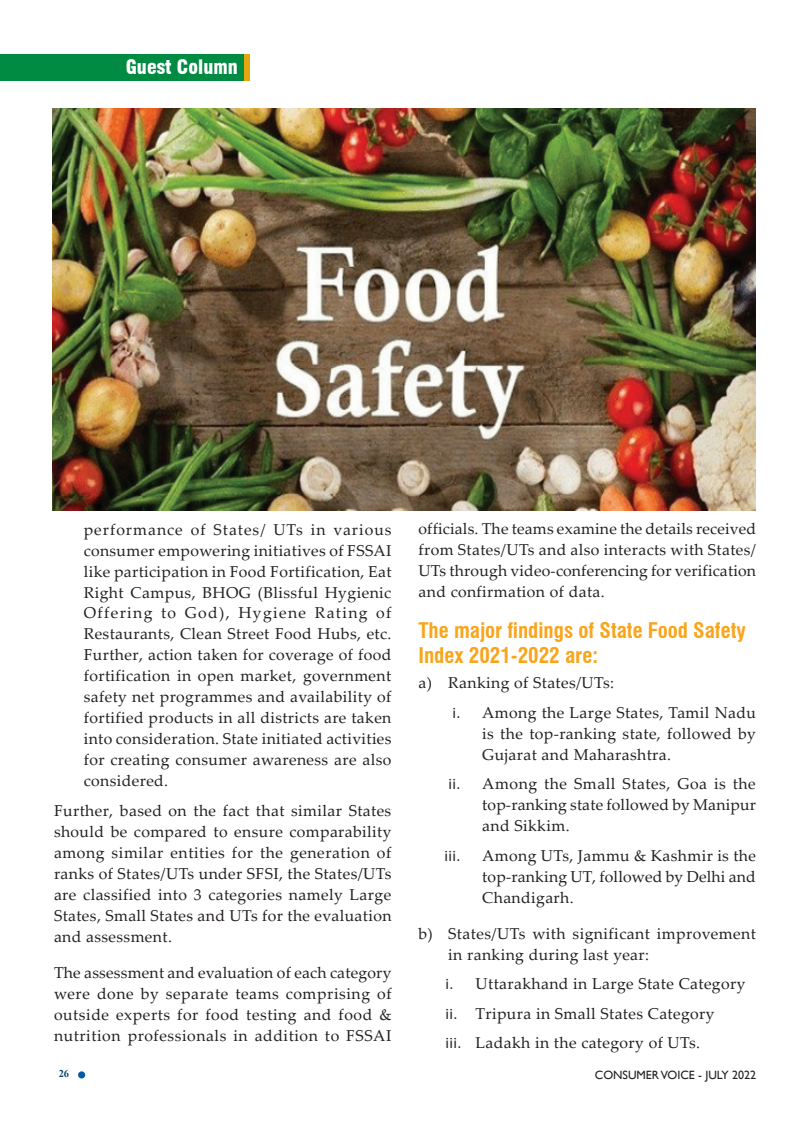
<style>
.page{position:relative;width:810px;height:1134px;background:#fff}
.page>*{position:absolute;margin:0;border:0;box-sizing:border-box;transform-origin:0 0}
.t1{font:700 condensed 21px/25.2px "Swiss 721 BT";color:#f9a51b}
.t2{font:900 condensed 19.5px "Swiss 721 BT";color:#fff}
.t3{font:15.75px/21px "Palatino Linotype";letter-spacing:.025em;color:#231f20;text-align:justify}
.t4{font:15.75px "Calibri";color:#231f20}
.t5{font:12px "Gill Sans";color:#231f20}
.t6{font:700 10.5px "Times New Roman";color:#074969}
.s1{font-family:"Calibri"}
</style>
<div class="page">
<div style="left:0;top:54px;width:244px;height:27px;background:#008b43"></div>
<div style="left:244px;top:54px;width:5px;height:27px;background:#e5a710"></div>
<div style="left:78px;top:1071px;width:7px;height:7px;background:#015aaa;border-radius:50%"></div>
<img style="left:52px;top:108px;width:704px;height:402px">
<p class="t2" style="left:126px;top:55px;width:114px">Guest Column</p>
<p class="t3" style="left:84px;top:518px;width:309px">performance of States/ UTs in various consumer empowering initiatives of FSSAI like participation in Food Fortification, Eat Right Campus, BHOG (Blissful Hygienic Offering to God), Hygiene Rating of Restaurants, Clean Street Food Hubs, etc.<br>Further, action taken for coverage of food fortification in open market, government safety net programmes and availability of fortified products in all districts are taken into consideration. State initiated activities for creating consumer awareness are also considered.</p>
<p class="t3" style="left:54px;top:799px;width:339px">Further, based on the fact that similar States should be compared to ensure comparability among similar entities for the generation of ranks of States/UTs under SFSI, the States/UTs are classified into 3 categories namely Large States, Small States and UTs for the evaluation and assessment.</p>
<p class="t3" style="left:54px;top:961px;width:339px">The assessment and evaluation of each category were done by separate teams comprising of outside experts for food testing and food &amp; nutrition professionals in addition to FSSAI</p>
<p class="t3" style="left:419px;top:518px;width:339px">officials. The teams examine the details received from States/UTs and also interacts with States/ UTs through video-conferencing for verification and confirmation of data.</p>
<h1 class="t1" style="left:418px;top:617px;width:329px">The major findings of State Food Safety<br>Index 2021-2022 are:</h1>
<p class="t3" style="left:453px;top:667px;width:305px;line-height:29.5px;text-indent:-34px">a) Ranking of States/UTs:<br><span class="s1">i.</span> Among the Large States, Tamil Nadu</p>
<p class="t3" style="left:482px;top:722px;width:275px">is the top-ranking state, followed by<br>Gujarat and Maharashtra.</p>
<p class="t3" style="left:482px;top:773px;width:275px;text-indent:-34px"><span class="s1">ii.</span> Among the Small States, Goa is the top-ranking state followed by Manipur and Sikkim.</p>
<p class="t4" style="left:445px;top:845px;width:17px">iii.</p>
<p class="t3" style="left:482px;top:844px;width:275px">Among UTs, Jammu &amp; Kashmir is the top-ranking UT, followed by Delhi and Chandigarh.</p>
<p class="t3" style="left:448px;top:922px;width:309px;text-indent:-30px">b) States/UTs with significant improvement in ranking during last year:</p>
<p class="t3" style="left:445px;top:968px;width:302px;line-height:29.5px;text-align:left"><span class="s1">i.</span> Uttarakhand in Large State Category <span class="s1">ii.</span> Tripura in Small States Category<br><span class="s1">iii.</span> Ladakh in the category of UTs.</p>
<p class="t6" style="left:59px;top:1066px;width:12px">26</p>
<p class="t5" style="left:595px;top:1068px;width:163px">CONSUMER VOICE - july 2022</p>
</div>
